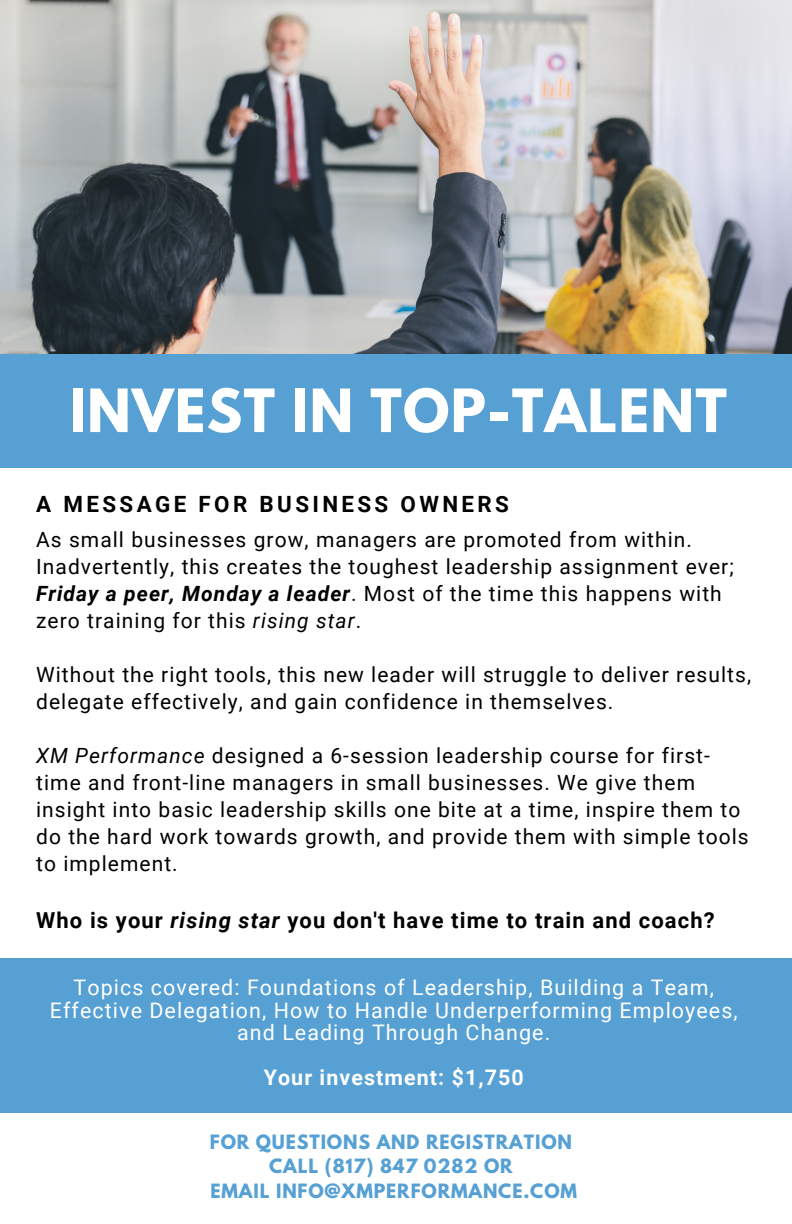
<style>
.page{position:relative;width:792px;height:1224px;background:#fff}
.page>*{position:absolute;margin:0;border:0;box-sizing:border-box;transform-origin:0 0}
.t1{font:700 52.8px "League Spartan";letter-spacing:.025em;color:#fff}
.t2{font:700 22.4px "Roboto";letter-spacing:.15em;color:#000}
.t3{font:700 22px "Roboto";letter-spacing:.05em;color:#000}
.t4{font:21.4px/22.4px "Roboto";letter-spacing:.05em;color:#fff;text-align:center}
.t5{font:700 21.4px "Roboto";letter-spacing:.05em;color:#fff}
.t6{font:21px/27px "Roboto";letter-spacing:.05em;color:#000}
.t7{font:700 17.4px/24.8px "League Spartan";letter-spacing:.05em;color:#56a0d4;text-align:center}
.s1{font-weight:700;font-style:italic}
.s2{font-style:italic}
</style>
<div class="page">
<img style="left:0;top:0;width:792px;height:354px">
<div style="left:0;top:354px;width:792px;height:114px;background:#56a0d4"></div>
<div style="left:0;top:958px;width:792px;height:155px;background:#56a0d4"></div>
<h1 class="t1" style="left:70px;top:385px;width:659px">INVEST IN TOP-TALENT</h1>
<p class="t2" style="left:36px;top:491px;width:474px">A MESSAGE FOR BUSINESS OWNERS</p>
<p class="t6" style="left:36px;top:526px;width:699px">As small businesses grow, managers are promoted from within.<br>Inadvertently, this creates the toughest leadership assignment ever; <span class="s1">Friday a peer, Monday a leader</span>. Most of the time this happens with zero training for this <span class="s2">rising star</span>.</p>
<p class="t6" style="left:36px;top:661px;width:716px">Without the right tools, this new leader will struggle to deliver results, delegate effectively, and gain confidence in themselves.</p>
<p class="t6" style="left:36px;top:742px;width:714px"><span class="s2">XM Performance</span> designed a 6-session leadership course for first&shy;time and front-line managers in small businesses. We give them insight into basic leadership skills one bite at a time, inspire them to do the hard work towards growth, and provide them with simple tools to implement.</p>
<p class="t3" style="left:36px;top:907px;width:680px">Who is your <span class="s2">rising star</span> you don't have time to train and coach?</p>
<p class="t4" style="left:50px;top:977px;width:689px">Topics covered: Foundations of Leadership, Building a Team,<br>Effective Delegation, How to Handle Underperforming Employees, and Leading Through Change.</p>
<p class="t5" style="left:264px;top:1066px;width:262px">Your investment: $1,750</p>
<p class="t7" style="left:210px;top:1131px;width:369px">FOR QUESTIONS AND REGISTRATION<br>CALL (817) 847 0282 OR<br>EMAIL INFO@XMPERFORMANCE.COM</p>
</div>
